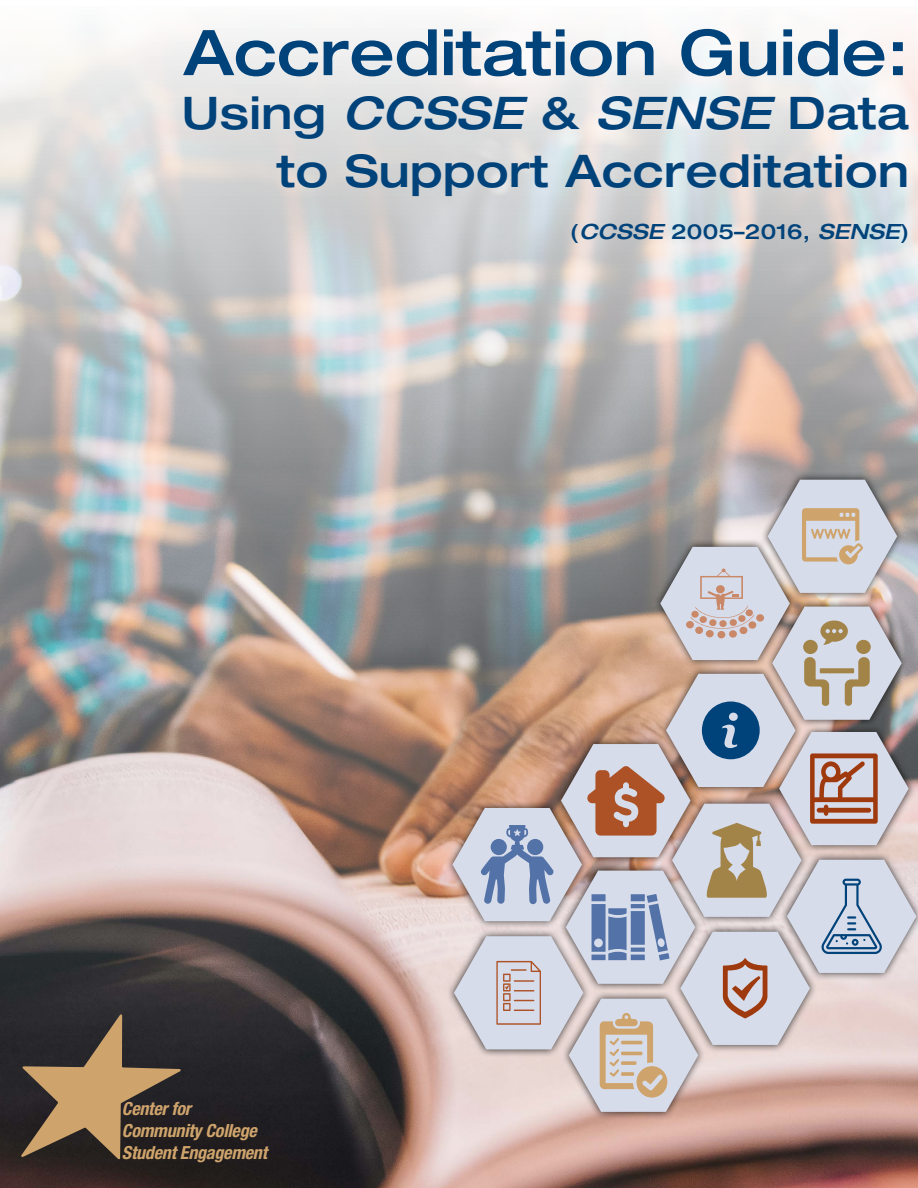
<style>
.page{position:relative;width:918px;height:1188px;background:#fff}
.page>*{position:absolute;margin:0;border:0;box-sizing:border-box;transform-origin:0 0}
.t1{font:500 expanded 63px "Helvetica Neue LT Std";color:#00427a}
.t2{font:500 expanded 45px/57.4px "Helvetica Neue LT Std";letter-spacing:.01em;color:#00427a;text-align:right}
.t3{font:500 expanded 21px "Helvetica Neue LT Std";letter-spacing:.01em;color:#00427a}
.t4{font:italic 700 condensed 18.15px/21.8px "Helvetica Neue LT Std";letter-spacing:-.015em;color:#cfa46c}
.s1{font-style:italic}
</style>
<div class="page">
<img style="left:0;top:28px;width:918px;height:1160px">
<svg style="left:21px;top:1014px;width:160px;height:146px;background:#61503f"></svg>
<div style="left:561px;top:990px;width:144px;height:130px;background:#000;opacity:.75"></div>
<div style="left:760px;top:471px;width:144px;height:130px;background:#000;opacity:.75"></div>
<div style="left:446px;top:928px;width:145px;height:130px;background:#000;opacity:.75"></div>
<div style="left:445px;top:800px;width:144px;height:130px;background:#000;opacity:.75"></div>
<img style="left:452px;top:480px;width:464px;height:632px">
<h1 class="t1" style="left:184px;top:14px;width:727px">Accreditation Guide:</h1>
<h2 class="t2" style="left:182px;top:83px;width:729px">Using <span class="s1">CCSSE</span> &amp; <span class="s1">SENSE</span> Data to Support Accreditation</h2>
<p class="t3" style="left:570px;top:218px;width:340px">(<span class="s1">CCSSE</span> 2005–2016, <span class="s1">SENSE</span>)</p>
<p class="t4" style="left:122px;top:1098px;width:147px">Center for<br>Community College<br>Student Engagement</p>
</div>
